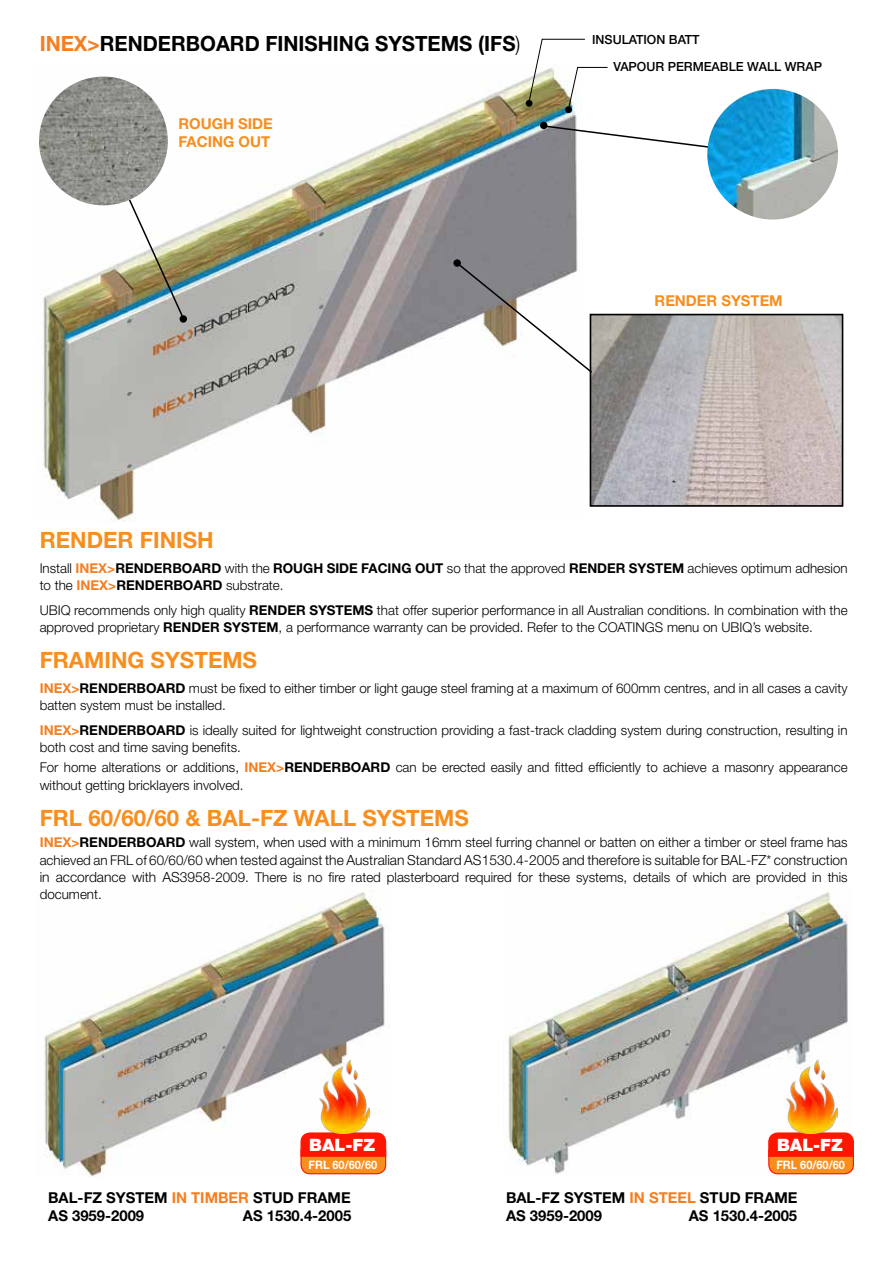
<style>
.page{position:relative;width:893px;height:1263px;background:#fff}
.page>*{position:absolute;margin:0;border:0;box-sizing:border-box;transform-origin:0 0}
.t1{font:700 22.5px "Helvetica Neue";color:#f78e1e}
.t2{font:700 21px "Helvetica Neue";color:#000}
.t3{font:900 16.95px "Helvetica Neue LT";color:#fff}
.t4{font:700 15px/18px "Helvetica Neue";color:#000}
.t5{font:700 15px/18px "Helvetica Neue";color:#f78e1e}
.t6{font:300 13.95px "Helvetica Neue";color:#000}
.t7{font:300 13.5px/17.2px "Helvetica Neue";color:#000}
.t8{font:500 12.6px/27.3px "Helvetica Neue";color:#000}
.t9{font:700 11.7px "Helvetica Neue";color:#fff;scale:.94 1}
.s1{color:#f57e20}
.s2{font-weight:300}
.s3{font-weight:700;color:#f57e20}
.s4{font-weight:700}
.s5{font-size:13.5px}
.s6{font-size:13.95px}
.s7{font-size:16.8px}
</style>
<div class="page">
<img style="left:39px;top:76px;width:541px;height:446px">
<img style="left:503px;top:887px;width:345px;height:287px">
<img style="left:44px;top:889px;width:341px;height:288px">
<img style="left:593px;top:317px;width:247px;height:187px">
<div style="left:590px;top:314px;width:253px;height:193px;border:2px solid #000"></div>
<img style="left:121px;top:183px;width:63px;height:135px">
<svg style="left:457px;top:263px;width:137px;height:111px"></svg>
<svg style="left:544px;top:125px;width:170px;height:28px"></svg>
<div style="left:180px;top:315px;width:7px;height:8px;background:#000;border-radius:50%"></div>
<div style="left:453px;top:259px;width:8px;height:8px;background:#000;border-radius:50%"></div>
<div style="left:540px;top:122px;width:7px;height:7px;background:#000;border-radius:50%"></div>
<img style="left:707px;top:89px;width:131px;height:131px;border-radius:65px">
<img style="left:39px;top:77px;width:129px;height:128px;border-radius:64px">
<svg style="left:300px;top:1132px;width:87px;height:43px"></svg>
<img style="left:319px;top:1060px;width:51px;height:74px">
<svg style="left:768px;top:1132px;width:86px;height:43px"></svg>
<img style="left:787px;top:1060px;width:51px;height:74px">
<div style="left:526px;top:100px;width:6px;height:7px;background:#000;border-radius:50%"></div>
<div style="left:565px;top:106px;width:7px;height:7px;background:#000;border-radius:50%"></div>
<svg style="left:528px;top:38px;width:80px;height:72px"></svg>
<h2 class="t2" style="left:40px;top:30px;width:482px"><span class="s1">INEX&gt;</span>RENDERBOARD FINISHING SYSTEMS (IFS<span class="s2">)</span></h2>
<p class="t5" style="left:179px;top:115px;width:96px">ROUGH SIDE<br>FACING OUT</p>
<p class="t8" style="left:613px;top:26px;width:210px;text-indent:-21px">INSULATION BATT<br>VAPOUR PERMEABLE WALL WRAP</p>
<p class="t5" style="left:655px;top:291px;width:130px">RENDER SYSTEM</p>
<h1 class="t1" style="left:40px;top:526px;width:176px">RENDER FINISH</h1>
<p class="t7" style="left:40px;top:559px;width:809px">Install <span class="s3">INEX&gt;</span><span class="s4">RENDERBOARD</span> with the <span class="s4">ROUGH SIDE FACING OUT</span> so that the approved <span class="s4">RENDER SYSTEM</span> achieves optimum adhesion to the <span class="s3">INEX&gt;</span><span class="s4">RENDERBOARD</span> substrate.</p>
<p class="t7" style="left:40px;top:601px;width:809px">UBIQ recommends only high quality <span class="s4">RENDER SYSTEMS</span> that offer superior performance in all Australian conditions. In combination with the approved proprietary <span class="s4">RENDER SYSTEM</span>, a performance warranty can be provided. Refer to the COATINGS menu on UBIQ’s website.</p>
<h1 class="t1" style="left:40px;top:646px;width:219px">FRAMING SYSTEMS</h1>
<p class="t7" style="left:40px;top:679px;width:809px"><span class="s3">INEX&gt;</span><span class="s4">RENDERBOARD</span> must be fixed to either timber or light gauge steel framing at a maximum of 600mm centres, and in all cases a cavity batten system must be installed.</p>
<p class="t7" style="left:40px;top:721px;width:809px"><span class="s3">INEX&gt;</span><span class="s4">RENDERBOARD</span> is ideally suited for lightweight construction providing a fast-track cladding system during construction, resulting in both cost and time saving benefits.</p>
<p class="t7" style="left:40px;top:759px;width:809px">For home alterations or additions, <span class="s3">INEX&gt;</span><span class="s4">RENDERBOARD</span> can be erected easily and fitted efficiently to achieve a masonry appearance without getting bricklayers involved.</p>
<h1 class="t1" style="left:40px;top:804px;width:431px">FRL 60/60/60 &amp; BAL-FZ WALL SYSTEMS</h1>
<p class="t7" style="left:40px;top:834px;width:809px"><span class="s3">INEX&gt;</span><span class="s4">RENDERBOARD</span> wall system, when used with a minimum 16mm steel furring channel or batten on either a timber or steel frame has</p>
<p class="t6" style="left:40px;top:851px;width:809px"><span class="s5">achieved an FRL of 60/60/60</span> when tested against the Australian Standard AS1530.4-2005 and therefore is suitable for BAL-FZ* construction</p>
<p class="t7" style="left:40px;top:868px;width:809px"><span class="s6">in accordance with AS3958</span>-2009. There is no fire rated plasterboard required for these systems, details of which are provided in this document.</p>
<p class="t3" style="left:309px;top:1135px;width:67px">BAL-<span class="s7">FZ</span></p>
<p class="t3" style="left:777px;top:1135px;width:67px">BAL-<span class="s7">FZ</span></p>
<p class="t9" style="left:309px;top:1158px;width:74px">FRL 60/60/60</p>
<p class="t9" style="left:776px;top:1158px;width:74px">FRL 60/60/60</p>
<p class="t4" style="left:48px;top:1188px;width:304px">BAL-FZ SYSTEM <span class="s1">IN TIMBER</span> STUD FRAME<br>AS 3959-2009</p>
<p class="t4" style="left:243px;top:1206px;width:110px">AS 1530.4-2005</p>
<p class="t4" style="left:506px;top:1188px;width:293px">BAL-FZ SYSTEM <span class="s1">IN STEEL</span> STUD FRAME<br>AS 3959-2009</p>
<p class="t4" style="left:689px;top:1206px;width:110px">AS 1530.4-2005</p>
</div>
